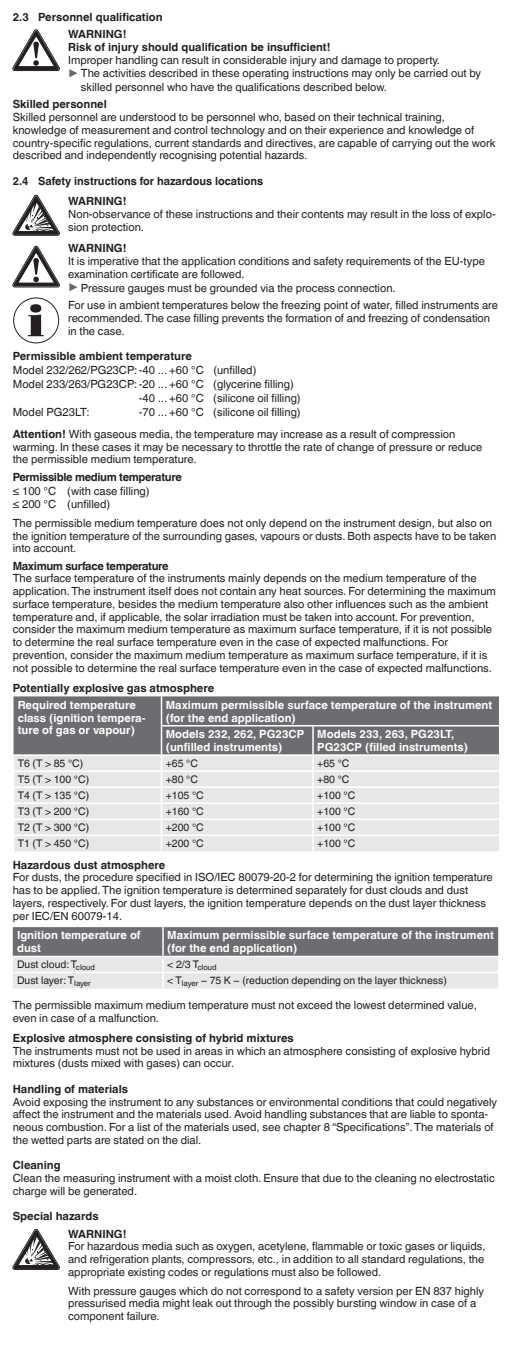
<style>
.page{position:relative;width:511px;height:1361px;background:#fff}
.page>*{position:absolute;margin:0;border:0;box-sizing:border-box;transform-origin:0 0}
.t1{font:11.25px/12.8px "Helvetica World";color:#231f20}
.t2{font:700 11.25px/17.2px "Helvetica World";color:#231f20}
.t3{font:700 11.25px/12.8px "Helvetica World";color:#fff}
.t4{font:700 11.25px "Helvetica World";letter-spacing:-.03em;color:#231f20}
.t5{font:10.5px "Helvetica World";color:#231f20}
.s1{font-size:13.2px;color:#64686b}
.s2{font-weight:700}
</style>
<div class="page">
<div style="left:14px;top:696px;width:484px;height:58px;background:#6c6d70"></div>
<div style="left:14px;top:756px;width:484px;height:95px;background:#e6e7e9"></div>
<hr style="left:161px;top:725px;width:152px;height:1px;background:#fff">
<hr style="left:313px;top:725px;width:185px;height:1px;background:#fff">
<hr style="left:13px;top:770px;width:148px;height:2px;background:#fff">
<hr style="left:161px;top:770px;width:152px;height:2px;background:#fff">
<hr style="left:313px;top:770px;width:185px;height:2px;background:#fff">
<hr style="left:13px;top:786px;width:148px;height:2px;background:#fff">
<hr style="left:161px;top:786px;width:152px;height:2px;background:#fff">
<hr style="left:313px;top:786px;width:185px;height:2px;background:#fff">
<hr style="left:13px;top:802px;width:148px;height:2px;background:#fff">
<hr style="left:161px;top:802px;width:152px;height:2px;background:#fff">
<hr style="left:313px;top:802px;width:185px;height:2px;background:#fff">
<hr style="left:13px;top:818px;width:148px;height:2px;background:#fff">
<hr style="left:161px;top:818px;width:152px;height:2px;background:#fff">
<hr style="left:313px;top:818px;width:185px;height:2px;background:#fff">
<hr style="left:13px;top:834px;width:148px;height:2px;background:#fff">
<hr style="left:161px;top:834px;width:152px;height:2px;background:#fff">
<svg style="left:161px;top:696px;width:1px;height:155px"></svg>
<hr style="left:313px;top:834px;width:185px;height:2px;background:#fff">
<svg style="left:312px;top:726px;width:1px;height:125px"></svg>
<svg style="left:13px;top:927px;width:484px;height:61px;background:#adaeb0"></svg>
<hr style="left:13px;top:955px;width:150px;height:2px;background:#fff">
<hr style="left:162px;top:927px;width:2px;height:28px;background:#fff">
<hr style="left:163px;top:955px;width:334px;height:2px;background:#fff">
<svg style="left:13px;top:30px;width:46px;height:41px"></svg>
<svg style="left:13px;top:195px;width:46px;height:40px"></svg>
<svg style="left:13px;top:246px;width:46px;height:41px"></svg>
<svg style="left:28px;top:304px;width:16px;height:32px"></svg>
<div style="left:13px;top:297px;width:46px;height:46px;border:1px solid #231f20;border-radius:50%"></div>
<svg style="left:13px;top:1229px;width:46px;height:40px"></svg>
<p class="t2" style="left:68px;top:8px;width:96px;text-indent:-55px">2.3 Personnel qualification<br>WARNING!</p>
<p class="t2" style="left:68px;top:38px;width:263px">Risk of injury should qualification be insufficient!</p>
<p class="t1" style="left:68px;top:53px;width:373px">Improper handling can result in considerable injury and damage to property.</p>
<p class="t1" style="left:68px;top:67px;width:414px"><span class="s1">▶</span> The activities described in these operating instructions may only be carried out by</p>
<p class="t1" style="left:81px;top:81px;width:307px">skilled personnel who have the qualifications described below.</p>
<p class="t2" style="left:13px;top:96px;width:95px">Skilled personnel</p>
<p class="t1" style="left:13px;top:111px;width:483px">Skilled personnel are understood to be personnel who, based on their technical training, knowledge of measurement and control technology and on their experience and knowledge of country-specific regulations, current standards and directives, are capable of carrying out the work described and independently recognising potential hazards.</p>
<p class="t2" style="left:68px;top:171px;width:196px;line-height:20.2px;text-indent:-55px">2.4 Safety instructions for hazardous locations<br>WARNING!</p>
<p class="t1" style="left:68px;top:208px;width:428px">Non-observance of these instructions and their contents may result in the loss of explo&shy;sion protection.</p>
<p class="t2" style="left:68px;top:240px;width:60px">WARNING!</p>
<p class="t1" style="left:68px;top:255px;width:418px">It is imperative that the application conditions and safety requirements of the EU-type examination certificate are followed.</p>
<p class="t1" style="left:68px;top:279px;width:431px;line-height:17.2px"><span class="s1">▶</span> Pressure gauges must be grounded via the process connection.<br>For use in ambient temperatures below the freezing point of water, filled instruments are</p>
<p class="t1" style="left:68px;top:311px;width:423px">recommended. The case filling prevents the formation of and freezing of condensation in the case.</p>
<p class="t2" style="left:13px;top:347px;width:180px">Permissible ambient temperature</p>
<p class="t1" style="left:13px;top:364px;width:245px">Model 232/262/PG23CP:-40 ... +60 °C (unfilled)</p>
<p class="t1" style="left:13px;top:378px;width:282px">Model 233/263/PG23CP:-20 ... +60 °C (glycerine filling)</p>
<p class="t1" style="left:139px;top:391px;width:163px">-40 ... +60 °C (silicone oil filling)</p>
<p class="t1" style="left:13px;top:405px;width:78px">Model PG23LT:</p>
<p class="t1" style="left:13px;top:400px;width:444px;line-height:22.2px;text-indent:126px">-70 ... +60 °C (silicone oil filling)<br><span class="s2">Attention!</span> With gaseous media, the temperature may increase as a result of compression</p>
<p class="t1" style="left:13px;top:440px;width:471px">warming. In these cases it may be necessary to throttle the rate of change of pressure or reduce the permissible medium temperature.</p>
<p class="t4" style="left:13px;top:470px;width:170px">Permissible medium temperature</p>
<p class="t1" style="left:13px;top:484px;width:138px;line-height:13.8px">≤ 100 °C (with case filling) ≤ 200 °C (unfilled)</p>
<p class="t1" style="left:13px;top:516px;width:484px">The permissible medium temperature does not only depend on the instrument design, but also on the ignition temperature of the surrounding gases, vapours or dusts. Both aspects have to be taken into account.</p>
<p class="t4" style="left:13px;top:559px;width:157px">Maximum surface temperature</p>
<p class="t1" style="left:13px;top:572px;width:484px">The surface temperature of the instruments mainly depends on the medium temperature of the application. The instrument itself does not contain any heat sources. For determining the maximum surface temperature, besides the medium temperature also other influences such as the ambient temperature and, if applicable, the solar irradiation must be taken into account. For prevention, consider the maximum medium temperature as maximum surface temperature, if it is not possible to determine the real surface temperature even in the case of expected malfunctions. For prevention, consider the maximum medium temperature as maximum surface temperature, if it is not possible to determine the real surface temperature even in the case of expected malfunctions.</p>
<p class="t2" style="left:13px;top:679px;width:203px">Potentially explosive gas atmosphere</p>
<p class="t3" style="left:18px;top:698px;width:129px">Required temperature class (ignition tempera&shy;ture of gas or vapour)</p>
<p class="t3" style="left:166px;top:698px;width:328px">Maximum permissible surface temperature of the instrument (for the end application)</p>
<p class="t3" style="left:166px;top:728px;width:140px">Models 232, 262, PG23CP (unfilled instruments)</p>
<p class="t3" style="left:317px;top:728px;width:152px">Models 233, 263, PG23LT,<br>PG23CP (filled instruments)</p>
<p class="t5" style="left:18px;top:757px;width:67px">T6 (T &gt; 85 °C)</p>
<p class="t5" style="left:166px;top:757px;width:34px">+65 °C</p>
<p class="t5" style="left:317px;top:757px;width:34px">+65 °C</p>
<p class="t5" style="left:18px;top:773px;width:73px">T5 (T &gt; 100 °C)</p>
<p class="t5" style="left:166px;top:773px;width:34px">+80 °C</p>
<p class="t5" style="left:317px;top:773px;width:34px">+80 °C</p>
<p class="t5" style="left:18px;top:789px;width:73px">T4 (T &gt; 135 °C)</p>
<p class="t5" style="left:166px;top:789px;width:40px">+105 °C</p>
<p class="t5" style="left:317px;top:789px;width:40px">+100 °C</p>
<p class="t5" style="left:18px;top:805px;width:73px">T3 (T &gt; 200 °C)</p>
<p class="t5" style="left:166px;top:805px;width:40px">+160 °C</p>
<p class="t5" style="left:317px;top:805px;width:40px">+100 °C</p>
<p class="t5" style="left:18px;top:821px;width:73px">T2 (T &gt; 300 °C)</p>
<p class="t5" style="left:166px;top:821px;width:40px">+200 °C</p>
<p class="t5" style="left:317px;top:821px;width:40px">+100 °C</p>
<p class="t5" style="left:18px;top:837px;width:73px">T1 (T &gt; 450 °C)</p>
<p class="t5" style="left:166px;top:837px;width:40px">+200 °C</p>
<p class="t5" style="left:317px;top:837px;width:40px">+100 °C</p>
<p class="t2" style="left:13px;top:856px;width:154px">Hazardous dust atmosphere</p>
<p class="t1" style="left:13px;top:871px;width:481px">For dusts, the procedure specified in ISO/IEC 80079-20-2 for determining the ignition temperature has to be applied. The ignition temperature is determined separately for dust clouds and dust layers, respectively. For dust layers, the ignition temperature depends on the dust layer thickness per IEC/EN 60079-14.</p>
<p class="t3" style="left:17px;top:929px;width:125px">Ignition temperature of dust</p>
<p class="t3" style="left:167px;top:929px;width:328px">Maximum permissible surface temperature of the instrument (for the end application)</p>
<p class="t5" style="left:17px;top:958px;width:79px">Dust cloud: T<sub>cloud</sub></p>
<p class="t5" style="left:167px;top:958px;width:51px">&lt; 2/3 T<sub>cloud</sub></p>
<p class="t5" style="left:17px;top:974px;width:75px">Dust layer: T<sub>layer</sub></p>
<p class="t5" style="left:167px;top:974px;width:281px">&lt; T<sub>layer</sub> − 75 K − (reduction depending on the layer thickness)</p>
<p class="t1" style="left:13px;top:998px;width:465px">The permissible maximum medium temperature must not exceed the lowest determined value, even in case of a malfunction.</p>
<p class="t2" style="left:13px;top:1029px;width:282px">Explosive atmosphere consisting of hybrid mixtures</p>
<p class="t1" style="left:13px;top:1044px;width:478px">The instruments must not be used in areas in which an atmosphere consisting of explosive hybrid mixtures (dusts mixed with gases) can occur.</p>
<p class="t2" style="left:13px;top:1080px;width:117px">Handling of materials</p>
<p class="t1" style="left:13px;top:1095px;width:485px">Avoid exposing the instrument to any substances or environmental conditions that could negatively affect the instrument and the materials used. Avoid handling substances that are liable to sponta&shy;neous combustion. For a list of the materials used, see chapter 8 “Specifications”. The materials of the wetted parts are stated on the dial.</p>
<p class="t2" style="left:13px;top:1157px;width:49px">Cleaning</p>
<p class="t1" style="left:13px;top:1172px;width:483px">Clean the measuring instrument with a moist cloth. Ensure that due to the cleaning no electrostatic charge will be generated.</p>
<p class="t2" style="left:68px;top:1208px;width:60px;text-indent:-55px">Special hazards<br>WARNING!</p>
<p class="t1" style="left:68px;top:1240px;width:418px;text-align:justify">For hazardous media such as oxygen, acetylene, flammable or toxic gases or liquids, and refrigeration plants, compressors, etc., in addition to all standard regulations, the appropriate existing codes or regulations must also be followed.</p>
<p class="t1" style="left:68px;top:1284px;width:417px">With pressure gauges which do not correspond to a safety version per EN 837 highly pressurised media might leak out through the possibly bursting window in case of a component failure.</p>
</div>
